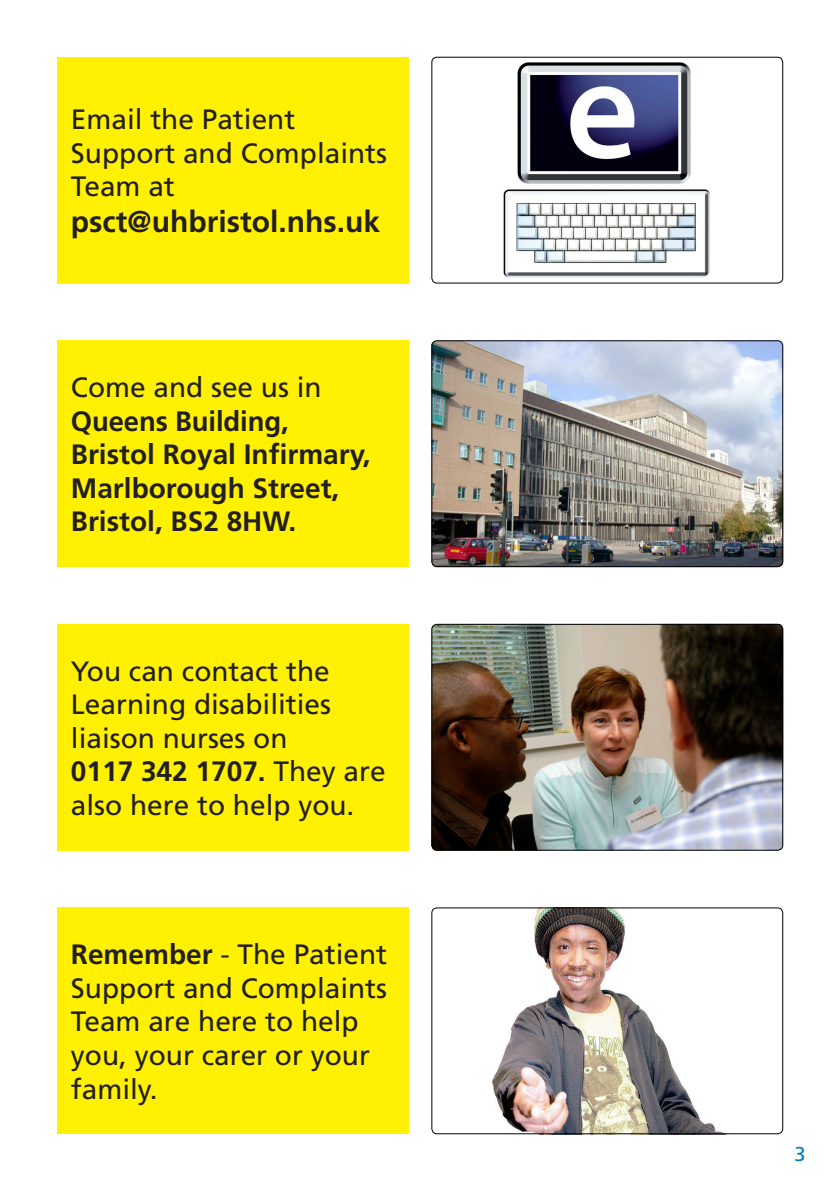
<style>
.page{position:relative;width:840px;height:1191px;background:#fff}
.page>*{position:absolute;margin:0;border:0;box-sizing:border-box;transform-origin:0 0}
._05_IS_Sub-Heading{font:700 30px "Frutiger LT Std";color:#231f20}
._05_IS_Sub-Heading-2{font:28px/33.6px "Frutiger LT Std";color:#231f20}
._05_IS_Sub-Heading-3{font:700 28px/33.6px "Frutiger LT Std";color:#231f20}
.t1{font:20px "Frutiger LT Std";color:#007ac2}
.s1{font-weight:400}
.s2{font-weight:700}
</style>
<div class="page">
<div style="left:57px;top:57px;width:351px;height:226px;background:#fff101"></div>
<img style="left:503px;top:62px;width:207px;height:216px">
<div style="left:431px;top:57px;width:351px;height:226px;border:1px solid #000;border-radius:5px"></div>
<div style="left:57px;top:340px;width:351px;height:227px;background:#fff101"></div>
<img style="left:432px;top:340px;width:350px;height:227px">
<div style="left:431px;top:340px;width:351px;height:227px;border:1px solid #000;border-radius:5px"></div>
<div style="left:57px;top:624px;width:351px;height:226px;background:#fff101"></div>
<img style="left:431px;top:624px;width:351px;height:226px">
<div style="left:431px;top:624px;width:351px;height:226px;border:1px solid #000;border-radius:5px"></div>
<div style="left:57px;top:907px;width:351px;height:227px;background:#fff101"></div>
<img style="left:492px;top:909px;width:229px;height:223px">
<div style="left:431px;top:907px;width:351px;height:227px;border:1px solid #000;border-radius:5px"></div>
<p class="_05_IS_Sub-Heading-2" style="left:71px;top:103px;width:317px">Email the Patient<br>Support and Complaints<br>Team at</p>
<p class="_05_IS_Sub-Heading" style="left:71px;top:204px;width:310px">psct@uhbristol.nhs.uk</p>
<p class="_05_IS_Sub-Heading-3" style="left:71px;top:370px;width:301px"><span class="s1">Come and see us in<br></span>Queens Building,<br>Bristol Royal Infirmary,<br>Marlborough Street,<br>Bristol, BS2 8HW.</p>
<p class="_05_IS_Sub-Heading-2" style="left:71px;top:654px;width:316px">You can contact the<br>Learning disabilities liaison nurses on<br><span class="s2">0117 342 1707.</span> They are also here to help you.</p>
<p class="_05_IS_Sub-Heading-2" style="left:71px;top:937px;width:317px"><span class="s2">Remember</span> - The Patient<br>Support and Complaints<br>Team are here to help you, your carer or your family.</p>
<p class="t1" style="left:794px;top:1141px;width:13px">3</p>
</div>
